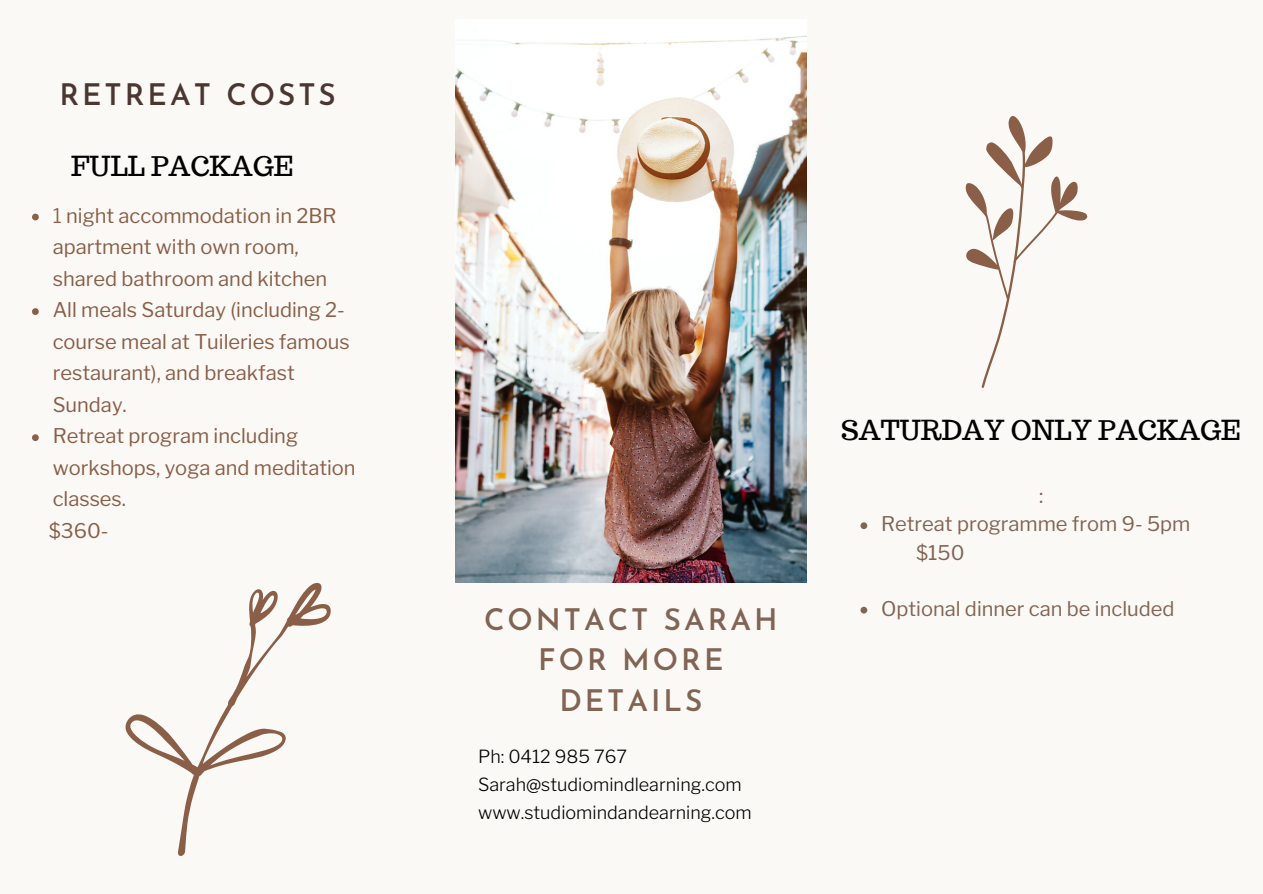
<style>
.page{position:relative;width:1263px;height:894px;background:#fff}
.page>*{position:absolute;margin:0;border:0;box-sizing:border-box;transform-origin:0 0}
.t1{font:600 29.55px/40.5px "Josefin Sans";letter-spacing:.1em;color:#816453;text-align:center}
.t2{font:600 29.55px "Josefin Sans";letter-spacing:.1em;color:#4b3731}
.t3{font:27px "Trocchi";color:#000}
.t4{font:20.1px/31.5px "Libre Franklin";color:#8a5e47}
.t5{font:20.1px "Libre Franklin";color:#816453}
.t6{font:300 18px/28px "Libre Franklin";color:#000}
.s1{font-weight:300}
</style>
<div class="page">
<div style="left:0;top:0;width:1263px;height:893px;background:#fbf9f6"></div>
<img style="left:456px;top:36px;width:350px;height:546px">
<svg style="left:965px;top:116px;width:122px;height:272px"></svg>
<svg style="left:125px;top:583px;width:206px;height:272px"></svg>
<svg style="left:32px;top:213px;width:7px;height:7px"></svg>
<svg style="left:32px;top:308px;width:7px;height:7px"></svg>
<svg style="left:32px;top:434px;width:7px;height:7px"></svg>
<svg style="left:860px;top:522px;width:7px;height:7px"></svg>
<svg style="left:860px;top:606px;width:7px;height:7px"></svg>
<h1 class="t2" style="left:59px;top:83px;width:278px">RETREAT COSTS</h1>
<h2 class="t3" style="left:71px;top:149px;width:224px">FULL PACKAGE</h2>
<p class="t4" style="left:49px;top:200px;width:308px"><span class="s1">1</span> night accommodation in 2BR apartment with own room, shared bathroom and kitchen<br>All meals Saturday (including 2- course meal at Tuileries famous restaurant), and breakfast<br>Sunday.<br>Retreat program including workshops, yoga and meditation classes.<br>$360-</p>
<h1 class="t1" style="left:484px;top:602px;width:295px">CONTACT SARAH<br>FOR MORE<br>DETAILS</h1>
<p class="t6" style="left:478px;top:742px;width:275px">Ph: 0412 985 767<br>Sarah@studiomindlearning.com www.studiomindandearning.com</p>
<h2 class="t3" style="left:841px;top:413px;width:401px">SATURDAY ONLY PACKAGE</h2>
<p class="t5" style="left:1039px;top:483px;width:6px">:</p>
<p class="t5" style="left:881px;top:511px;width:311px">Retreat programme from 9- 5pm</p>
<p class="t5" style="left:916px;top:540px;width:50px">$150</p>
<p class="t5" style="left:881px;top:596px;width:295px">Optional dinner can be included</p>
</div>
